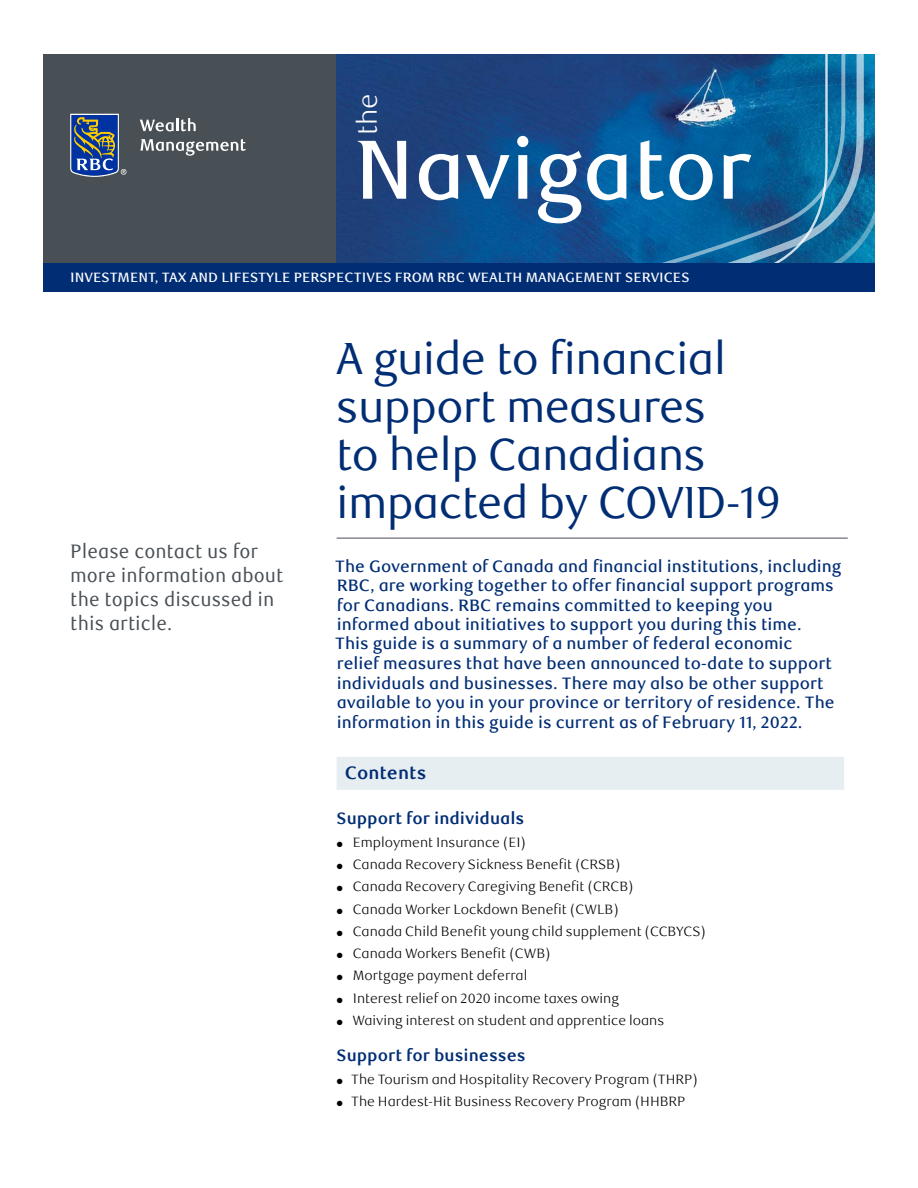
<style>
.page{position:relative;width:918px;height:1188px;background:#fff}
.page>*{position:absolute;margin:0;border:0;box-sizing:border-box;transform-origin:0 0}
.t1{font:500 84px "RBC Text";letter-spacing:-.01em;color:#fff}
._1-Main_Title{font:45px/48px "RBC Display";color:#002d74}
.t2{font:300 27px "RBC Text";color:#fff}
.t3{font:19.5px/24px "RBC Text Cond";color:#484f55}
.t4{font:700 18px "RBC Text";color:#002d74}
._3-Intro_Text{font:500 16.5px/19.5px "RBC Text";color:#002d74}
._4-Text_Headline{font:700 16.5px "RBC Text";color:#002d74}
._13-List_Bullet{font:300 13.5px "RBC Text";color:#000}
.t5{font:500 13.5px "RBC Text";color:#fff}
</style>
<div class="page">
<div style="left:43px;top:54px;width:294px;height:211px;background:#484f55"></div>
<svg style="left:70px;top:114px;width:56px;height:63px;background:#4e6588"></svg>
<svg style="left:140px;top:118px;width:56px;height:13px"></svg>
<svg style="left:141px;top:139px;width:105px;height:17px"></svg>
<img style="left:337px;top:54px;width:107px;height:210px">
<svg style="left:864px;top:54px;width:11px;height:210px;background:#0b71a1"></svg>
<svg style="left:444px;top:54px;width:420px;height:210px;background:#145a94"></svg>
<div style="left:43px;top:264px;width:832px;height:28px;background:#002d74"></div>
<hr style="left:337px;top:538px;width:511px;height:1px;background:#484f55">
<div style="left:337px;top:757px;width:507px;height:33px;background:#e7eef1"></div>
<h3 class="t2" style="left:352px;top:135px;width:43px;rotate:-90deg">the</h3>
<h1 class="t1" style="left:354px;top:120px;width:399px">Navigator</h1>
<p class="t5" style="left:70px;top:270px;width:621px">INVESTMENT, TAX AND LIFESTYLE PERSPECTIVES FROM RBC WEALTH MANAGEMENT SERVICES</p>
<p class="t3" style="left:70px;top:540px;width:215px">Please contact us for more information about the topics discussed in this article.</p>
<h1 class="_1-Main_Title" style="left:337px;top:335px;width:445px">A guide to financial support measures<br>to help Canadians impacted by COVID-19</h1>
<p class="_3-Intro_Text" style="left:335px;top:556px;width:508px">The Government of Canada and financial institutions, including RBC, are working together to offer financial support programs for Canadians. RBC remains committed to keeping you informed about initiatives to support you during this time.<br>This guide is a summary of a number of federal economic<br>relief measures that have been announced to-date to support individuals and businesses. There may also be other support available to you in your province or territory of residence. The information in this guide is current as of February 11, 2022.</p>
<h2 class="t4" style="left:345px;top:762px;width:83px">Contents</h2>
<h3 class="_4-Text_Headline" style="left:336px;top:809px;width:190px">Support for individuals</h3>
<p class="_13-List_Bullet" style="left:337px;top:834px;width:191px">● Employment Insurance (EI)</p>
<p class="_13-List_Bullet" style="left:337px;top:857px;width:285px">● Canada Recovery Sickness Benefit (CRSB)</p>
<p class="_13-List_Bullet" style="left:337px;top:879px;width:298px">● Canada Recovery Caregiving Benefit (CRCB)</p>
<p class="_13-List_Bullet" style="left:337px;top:901px;width:284px">● Canada Worker Lockdown Benefit (CWLB)</p>
<p class="_13-List_Bullet" style="left:337px;top:923px;width:371px">● Canada Child Benefit young child supplement (CCBYCS)</p>
<p class="_13-List_Bullet" style="left:337px;top:946px;width:215px">● Canada Workers Benefit (CWB)</p>
<p class="_13-List_Bullet" style="left:337px;top:968px;width:192px">● Mortgage payment deferral</p>
<p class="_13-List_Bullet" style="left:337px;top:990px;width:284px">● Interest relief on 2020 income taxes owing</p>
<p class="_13-List_Bullet" style="left:337px;top:1012px;width:329px">● Waiving interest on student and apprentice loans</p>
<h3 class="_4-Text_Headline" style="left:336px;top:1046px;width:191px">Support for businesses</h3>
<p class="_13-List_Bullet" style="left:337px;top:1071px;width:363px">● The Tourism and Hospitality Recovery Program (THRP)</p>
<p class="_13-List_Bullet" style="left:337px;top:1093px;width:350px">● The Hardest-Hit Business Recovery Program (HHBRP</p>
</div>
